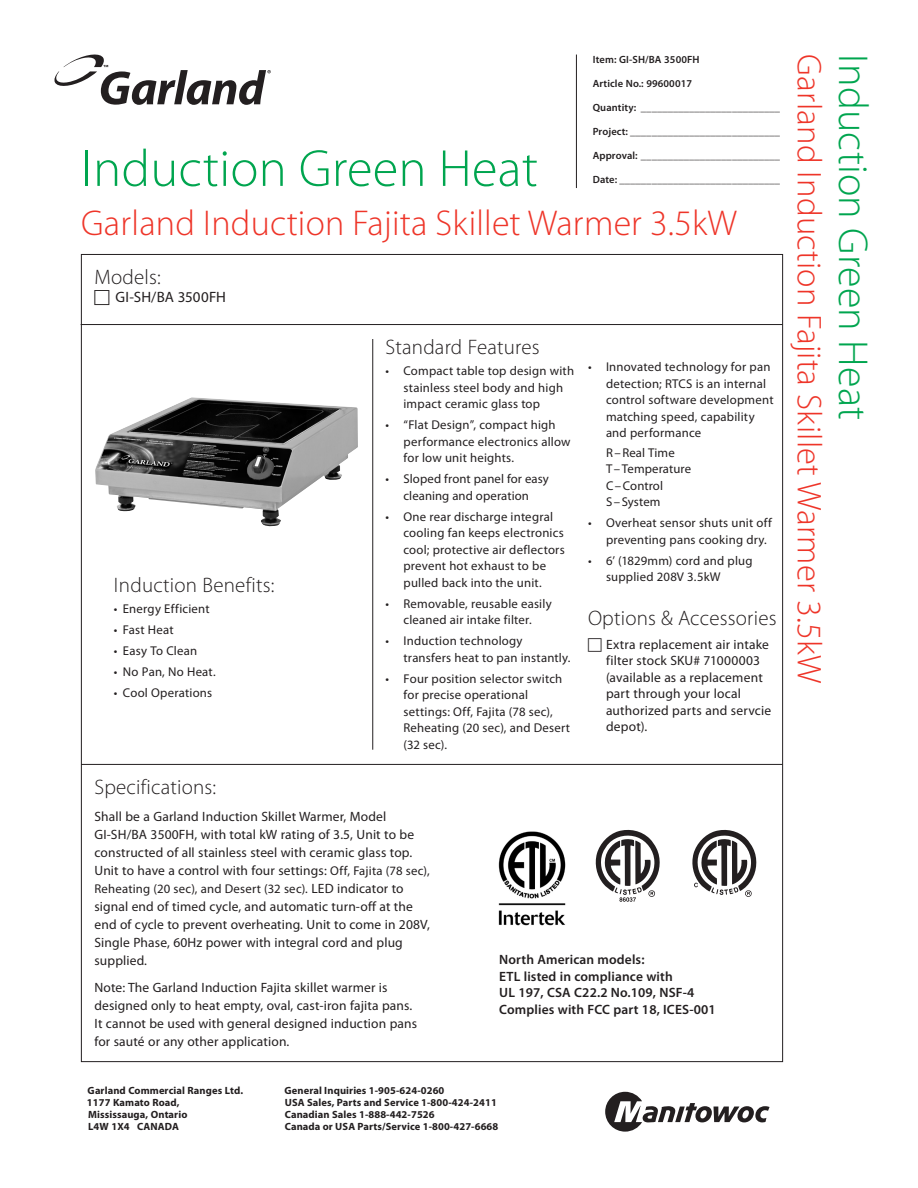
<style>
.page{position:relative;width:918px;height:1188px;background:#fff}
.page>*{position:absolute;margin:0;border:0;box-sizing:border-box;transform-origin:0 0}
.t1{font:300 52.5px "Myriad Pro";letter-spacing:.005em;color:#00a54f}
.t2{font:300 42px "Myriad Pro";letter-spacing:.005em;color:#00a54f}
.t3{font:300 36px "Myriad Pro";letter-spacing:.005em;color:#ee3529}
.t4{font:300 34.5px "Myriad Pro";letter-spacing:.005em;color:#ee3529}
.Heading{font:300 21px "Myriad Pro";letter-spacing:.01em;color:#231f20}
.Heading_Options{font:300 21px "Myriad Pro";letter-spacing:.01em;color:#231f20}
.Hanging_Tab{font:15px "Myriad Pro";color:#231f20}
.Body{font:13.5px/18px "Myriad Pro";letter-spacing:.01em;color:#231f20}
.Hanging_Bullets{font:13.5px/16.5px "Myriad Pro";letter-spacing:.015em;color:#231f20}
.Body-2{font:600 13.5px "Myriad Pro";letter-spacing:.01em;color:#231f20}
.Hanging_Bullets-2{font:12.75px/16.5px "Myriad Pro";letter-spacing:.015em;color:#231f20}
.Body-3{font:12.75px "Myriad Pro";letter-spacing:.02em;color:#231f20}
.Hanging_2{font:12.75px/16.5px "Myriad Pro";letter-spacing:.005em;color:#231f20}
.Address{font:700 10.5px/12px "Myriad Pro";letter-spacing:.01em;color:#231f20}
.Project_Info{font:600 10.5px "Myriad Pro";letter-spacing:.01em;color:#231f20}
.s1{font-size:12.75px}
.s2{font-size:13.5px}
</style>
<div class="page">
<hr style="left:81px;top:324px;width:702px;height:1px;background:#231f20">
<hr style="left:81px;top:764px;width:702px;height:1px;background:#231f20">
<svg style="left:54px;top:54px;width:217px;height:50px"></svg>
<hr style="left:576px;top:55px;width:1px;height:133px;background:#231f20">
<hr style="left:372px;top:339px;width:1px;height:411px;background:#231f20">
<svg style="left:605px;top:1092px;width:165px;height:40px"></svg>
<svg style="left:595px;top:829px;width:65px;height:73px"></svg>
<img style="left:498px;top:832px;width:68px;height:93px">
<svg style="left:692px;top:829px;width:65px;height:68px"></svg>
<img style="left:95px;top:397px;width:263px;height:130px">
<p class="Project_Info" style="left:593px;top:53px;width:108px">Item: GI-SH/BA 3500FH</p>
<p class="Project_Info" style="left:593px;top:77px;width:101px">Article No.: 99600017</p>
<p class="Project_Info" style="left:593px;top:101px;width:189px">Quantity: __________________________</p>
<p class="Project_Info" style="left:593px;top:125px;width:189px">Project: ____________________________</p>
<p class="Project_Info" style="left:593px;top:149px;width:189px">Approval: __________________________</p>
<p class="Project_Info" style="left:593px;top:173px;width:189px">Date: ______________________________</p>
<p class="t1" style="left:81px;top:137px;width:459px">Induction Green Heat</p>
<p class="t3" style="left:81px;top:201px;width:658px">Garland Induction Fajita Skillet Warmer 3.5kW</p>
<p class="Heading" style="left:94px;top:264px;width:68px">Models:</p>
<p class="Hanging_Tab" style="left:116px;top:287px;width:112px">GI-SH/BA 3500FH</p>
<p class="Heading" style="left:114px;top:573px;width:162px">Induction Benefits:</p>
<p class="Hanging_Bullets-2" style="left:114px;top:600px;width:97px">• Energy Efficient</p>
<p class="Hanging_Bullets-2" style="left:114px;top:621px;width:61px">• Fast Heat</p>
<p class="Hanging_Bullets-2" style="left:114px;top:642px;width:85px">• Easy To Clean</p>
<p class="Hanging_Bullets-2" style="left:114px;top:663px;width:103px">• No Pan, No Heat.</p>
<p class="Hanging_Bullets-2" style="left:114px;top:684px;width:100px">• Cool Operations</p>
<p class="Heading" style="left:386px;top:334px;width:156px">Standard Features</p>
<p class="Hanging_Bullets-2" style="left:404px;top:362px;width:172px;text-indent:-18px">• Compact table top design with stainless steel body and high impact ceramic glass top</p>
<p class="Hanging_Bullets-2" style="left:404px;top:416px;width:169px;text-indent:-18px">• “Flat Design”, compact high performance electronics allow for low unit heights.</p>
<p class="Hanging_Bullets-2" style="left:386px;top:470px;width:165px;text-align:center">• Sloped front panel for easy cleaning and operation</p>
<p class="Hanging_Bullets-2" style="left:404px;top:508px;width:163px;text-indent:-18px">• One rear discharge integral cooling fan keeps electronics cool; protective air deflectors prevent hot exhaust to be pulled back into the unit.</p>
<p class="Hanging_Bullets-2" style="left:386px;top:595px;width:168px;text-align:center">• Removable, reusable easily cleaned air intake filter.</p>
<p class="Hanging_Bullets-2" style="left:404px;top:632px;width:168px;text-indent:-18px">• Induction technology transfers heat to pan instantly.</p>
<p class="Hanging_Bullets-2" style="left:404px;top:670px;width:168px;text-indent:-18px">• Four position selector switch for precise operational settings: Off, Fajita (78 sec),<br>Reheating (20 sec), and Desert (32 sec).</p>
<p class="Hanging_Bullets-2" style="left:606px;top:358px;width:169px;text-indent:-18px">• Innovated technology for pan detection; RTCS is an internal control software development matching speed, capability and performance</p>
<p class="Hanging_2" style="left:606px;top:444px;width:87px">R–Real Time<br>T–Temperature<br>C–Control<br>S–System</p>
<p class="Hanging_Bullets-2" style="left:606px;top:514px;width:167px;text-indent:-18px">• Overheat sensor shuts unit off preventing pans cooking dry.</p>
<p class="Hanging_Bullets-2" style="left:606px;top:552px;width:148px;text-indent:-18px">• 6’ (1829mm) cord and plug supplied 208V 3.5kW</p>
<p class="Heading_Options" style="left:588px;top:605px;width:190px">Options &amp; Accessories</p>
<p class="Hanging_Bullets" style="left:606px;top:636px;width:167px">Extra replacement air intake filter stock SKU# 71000003 (available as a replacement part through your local authorized parts and servcie depot).</p>
<p class="t4" style="left:830px;top:54px;width:630px;rotate:90deg">Garland Induction Fajita Skillet Warmer 3.5kW</p>
<p class="t2" style="left:878px;top:54px;width:367px;rotate:90deg">Induction Green Heat</p>
<p class="Heading" style="left:94px;top:775px;width:123px">Specifications:</p>
<p class="Body" style="left:94px;top:808px;width:337px">Shall be a Garland Induction Skillet Warmer, Model GI-SH/BA 3500FH, with total kW rating of 3.5, Unit to be constructed of all stainless steel with ceramic glass top.<br>Unit to have a control with four settings: <span class="s1">Off, Fajita (78 sec),</span></p>
<p class="Body-3" style="left:94px;top:881px;width:311px">Reheating (20 sec), and Desert (32 sec). <span class="s2">LED indicator to</span></p>
<p class="Body" style="left:94px;top:898px;width:337px">signal end of timed cycle, and automatic turn-off at the end of cycle to prevent overheating. Unit to come in 208V, Single Phase, 60Hz power with integral cord and plug supplied.</p>
<p class="Body" style="left:94px;top:979px;width:324px">Note: The Garland Induction Fajita skillet warmer is designed only to heat empty, oval, cast-iron fajita pans.<br>It cannot be used with general designed induction pans for sauté or any other application.</p>
<p class="Body-2" style="left:499px;top:951px;width:147px">North American models:</p>
<p class="Body-2" style="left:499px;top:967px;width:175px">ETL listed in compliance with</p>
<p class="Body-2" style="left:499px;top:984px;width:197px">UL 197, CSA C22.2 No.109, NSF-4</p>
<p class="Body-2" style="left:499px;top:1000px;width:218px">Complies with FCC part 18, ICES-001</p>
<p class="Address" style="left:88px;top:1085px;width:157px">Garland Commercial Ranges Ltd.</p>
<p class="Address" style="left:87px;top:1097px;width:102px">1177 Kamato Road,<br>Mississauga, Ontario<br>L4W 1X4 CANADA</p>
<p class="Address" style="left:285px;top:1085px;width:161px">General Inquiries 1-905-624-0260</p>
<p class="Address" style="left:285px;top:1097px;width:215px">USA Sales, Parts and Service 1-800-424-2411<br>Canadian Sales 1-888-442-7526<br>Canada or USA Parts/Service 1-800-427-6668</p>
</div>
